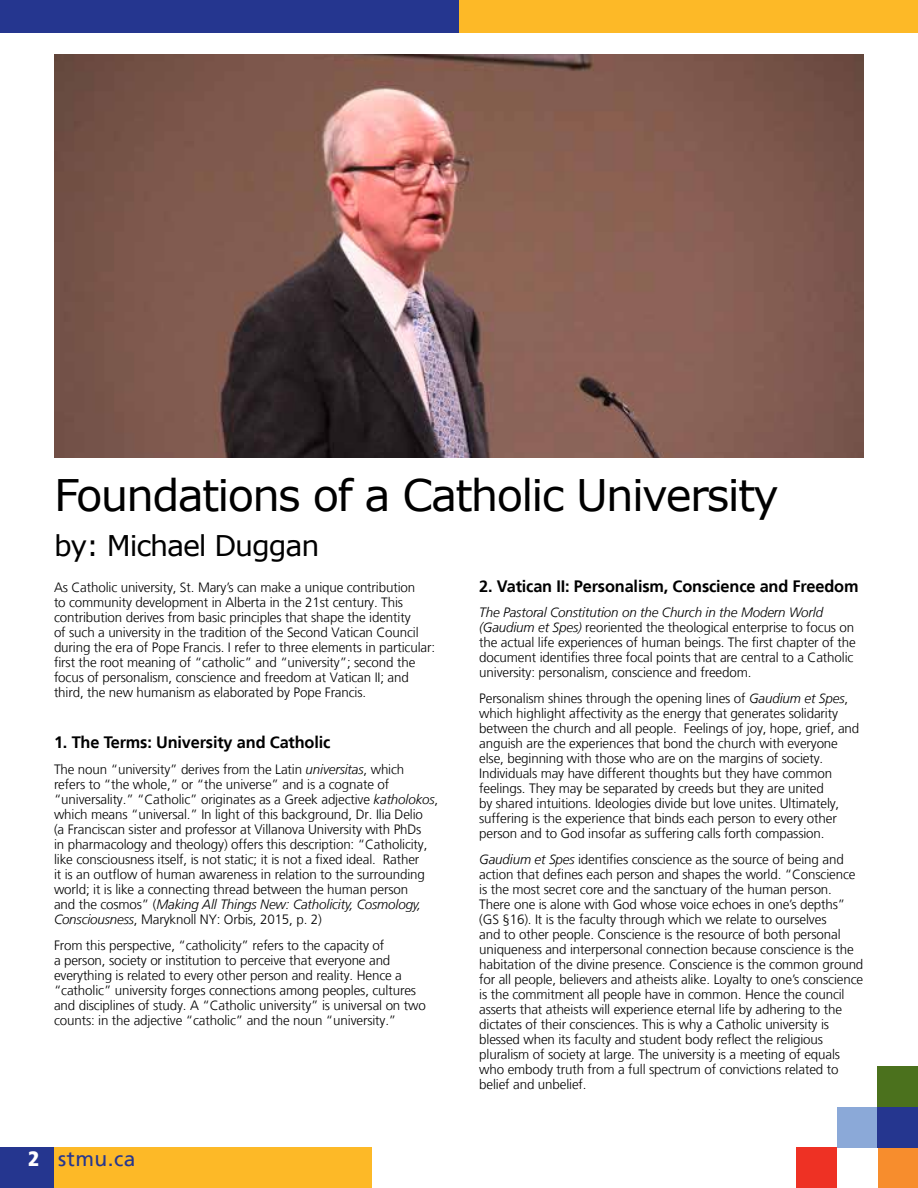
<style>
.page{position:relative;width:918px;height:1188px;background:#fff}
.page>*{position:absolute;margin:0;border:0;box-sizing:border-box;transform-origin:0 0}
.t1{font:43.5px "Verdana";letter-spacing:-.04em;color:#000}
.t2{font:28.5px "Verdana";letter-spacing:-.04em;color:#000}
.t3{font:21px "Frutiger LT";letter-spacing:.02em;color:#25368f}
.t4{font:700 16.5px "Frutiger LT";letter-spacing:-.01em;color:#000}
.t5{font:300 13.5px/15px "Frutiger LT";letter-spacing:-.01em;color:#000}
.s1{font-style:italic}
.s2{font-weight:900;font-stretch:condensed;color:#fff}
</style>
<div class="page">
<div style="left:459px;top:0;width:459px;height:33px;background:#fdb927"></div>
<div style="left:0;top:0;width:459px;height:33px;background:#25368f"></div>
<div style="left:54px;top:1148px;width:318px;height:40px;background:#fdb927"></div>
<div style="left:0;top:1148px;width:54px;height:40px;background:#25368f"></div>
<div style="left:877px;top:1147px;width:41px;height:41px;background:#f78d2d"></div>
<div style="left:837px;top:1107px;width:40px;height:40px;background:#8ba9d8"></div>
<div style="left:877px;top:1107px;width:41px;height:40px;background:#25368f"></div>
<div style="left:877px;top:1066px;width:41px;height:41px;background:#4b711d"></div>
<div style="left:796px;top:1147px;width:41px;height:41px;background:#ee3124"></div>
<img style="left:54px;top:54px;width:810px;height:404px">
<h1 class="t1" style="left:54px;top:466px;width:726px">Foundations of a Catholic University</h1>
<h2 class="t2" style="left:54px;top:526px;width:267px">by: Michael Duggan</h2>
<p class="t5" style="left:54px;top:580px;width:383px">As Catholic university, St. Mary’s can make a unique contribution<br>to community development in Alberta in the 21st century. This contribution derives from basic principles that shape the identity<br>of such a university in the tradition of the Second Vatican Council during the era of Pope Francis. I refer to three elements in particular: first the root meaning of “catholic” and “university”; second the focus of personalism, conscience and freedom at Vatican II; and third, the new humanism as elaborated by Pope Francis.</p>
<p class="t4" style="left:54px;top:733px;width:278px">1. The Terms: University and Catholic</p>
<p class="t5" style="left:54px;top:762px;width:386px">The noun “university” derives from the Latin <span class="s1">universitas</span>, which refers to “the whole,” or “the universe” and is a cognate of “universality.” “Catholic” originates as a Greek adjective <span class="s1">katholokos</span>, which means “universal.” In light of this background, Dr. Ilia Delio<br>(a Franciscan sister and professor at Villanova University with PhDs<br>in pharmacology and theology) offers this description: “Catholicity, like consciousness itself, is not static; it is not a fixed ideal. Rather<br>it is an outflow of human awareness in relation to the surrounding world; it is like a connecting thread between the human person<br>and the cosmos” (<span class="s1">Making All Things New: Catholicity, Cosmology, Consciousness</span>, Maryknoll NY: Orbis, 2015, p. 2)</p>
<p class="t5" style="left:54px;top:938px;width:373px">From this perspective, “catholicity” refers to the capacity of<br>a person, society or institution to perceive that everyone and everything is related to every other person and reality. Hence a “catholic” university forges connections among peoples, cultures and disciplines of study. A “Catholic university” is universal on two counts: in the adjective “catholic” and the noun “university.”</p>
<p class="t4" style="left:479px;top:576px;width:381px">2. Vatican II: Personalism, Conscience and Freedom</p>
<p class="t5" style="left:479px;top:606px;width:378px"><span class="s1">The Pastoral Constitution on the Church in the Modern World (Gaudium et Spes)</span> reoriented the theological enterprise to focus on the actual life experiences of human beings. The first chapter of the document identifies three focal points that are central to a Catholic university: personalism, conscience and freedom.</p>
<p class="t5" style="left:479px;top:691px;width:382px">Personalism shines through the opening lines of <span class="s1">Gaudium et Spes</span>, which highlight affectivity as the energy that generates solidarity between the church and all people. Feelings of joy, hope, grief, and anguish are the experiences that bond the church with everyone else, beginning with those who are on the margins of society.<br>Individuals may have different thoughts but they have common feelings. They may be separated by creeds but they are united<br>by shared intuitions. Ideologies divide but love unites. Ultimately, suffering is the experience that binds each person to every other person and to God insofar as suffering calls forth compassion.</p>
<p class="t5" style="left:479px;top:852px;width:386px"><span class="s1">Gaudium et Spes</span> identifies conscience as the source of being and action that defines each person and shapes the world. “Conscience is the most secret core and the sanctuary of the human person.<br>There one is alone with God whose voice echoes in one’s depths” (GS §16). It is the faculty through which we relate to ourselves<br>and to other people. Conscience is the resource of both personal uniqueness and interpersonal connection because conscience is the habitation of the divine presence. Conscience is the common ground for all people, believers and atheists alike. Loyalty to one’s conscience is the commitment all people have in common. Hence the council asserts that atheists will experience eternal life by adhering to the dictates of their consciences. This is why a Catholic university is blessed when its faculty and student body reflect the religious pluralism of society at large. The university is a meeting of equals who embody truth from a full spectrum of convictions related to belief and unbelief.</p>
<h3 class="t3" style="left:28px;top:1147px;width:109px"><span class="s2">2</span> stmu.ca</h3>
</div>
